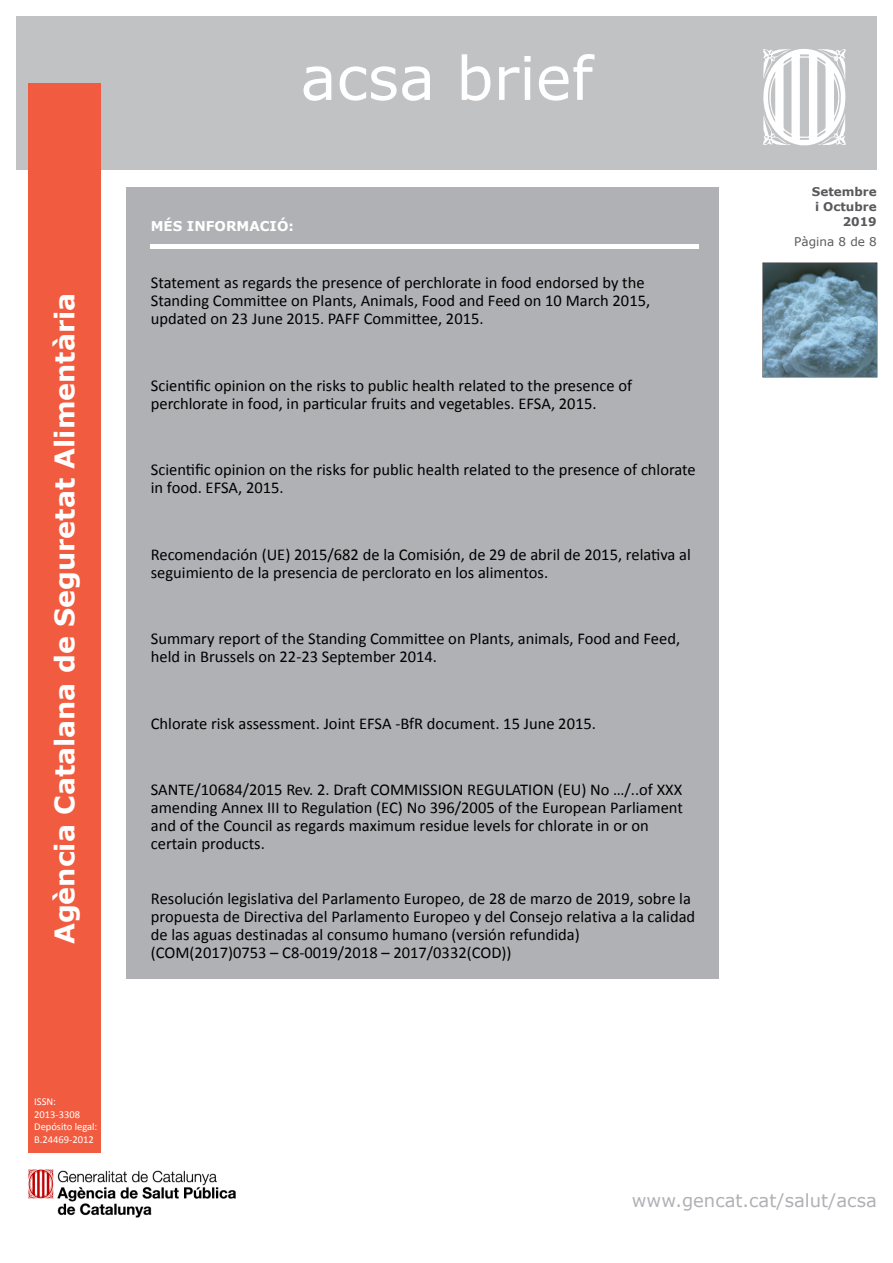
<style>
.page{position:relative;width:893px;height:1263px;background:#fff}
.page>*{position:absolute;margin:0;border:0;box-sizing:border-box;transform-origin:0 0}
.t1{font:60px "Verdana";color:#fff}
.t2{font:700 27px "Verdana";color:#fff}
.t3{font:18px "Verdana";color:#b0b1b5}
.t4{font:16.5px/18.1px "Calibri";color:#000}
.t5{font:700 13.5px "Verdana";color:#fff}
.Títulos{font:700 12px "Verdana";color:#5a5a5d}
.Títulos-2{font:12px "Verdana";color:#5a5a5d}
.t6{font:10.5px/12.6px "Calibri";color:#fff}
</style>
<div class="page">
<div style="left:16px;top:17px;width:861px;height:153px;background:#c1c2c4"></div>
<div style="left:29px;top:84px;width:72px;height:1069px;background:#f15c40"></div>
<svg style="left:763px;top:49px;width:83px;height:96px"></svg>
<img style="left:28px;top:1169px;width:208px;height:49px">
<svg style="left:762px;top:262px;width:115px;height:116px"></svg>
<img style="left:763px;top:263px;width:114px;height:114px">
<div style="left:126px;top:187px;width:592px;height:791px;background:#b0b1b5"></div>
<div style="left:151px;top:244px;width:548px;height:5px;background:#fff"></div>
<h2 class="t2" style="left:47px;top:944px;width:653px;rotate:-90deg">Agència Catalana de Seguretat Alimentària</h2>
<h1 class="t1" style="left:300px;top:40px;width:294px">acsa brief</h1>
<p class="t5" style="left:151px;top:217px;width:145px">MÉS INFORMACIÓ:</p>
<p class="t4" style="left:151px;top:273px;width:501px">Statement as regards the presence of perchlorate in food endorsed by the<br>Standing Committee on Plants, Animals, Food and Feed on 10 March 2015, updated on 23 June 2015. PAFF Committee, 2015.</p>
<p class="t4" style="left:151px;top:375px;width:483px">Scientific opinion on the risks to public health related to the presence of perchlorate in food, in particular fruits and vegetables. EFSA, 2015.</p>
<p class="t4" style="left:151px;top:460px;width:546px">Scientific opinion on the risks for public health related to the presence of chlorate in food. EFSA, 2015.</p>
<p class="t4" style="left:151px;top:544px;width:542px">Recomendación (UE) 2015/682 de la Comisión, de 29 de abril de 2015, relativa al seguimiento de la presencia de perclorato en los alimentos.</p>
<p class="t4" style="left:151px;top:629px;width:531px">Summary report of the Standing Committee on Plants, animals, Food and Feed, held in Brussels on 22-23 September 2014.</p>
<p class="t4" style="left:151px;top:713px;width:447px">Chlorate risk assessment. Joint EFSA -BfR document. 15 June 2015.</p>
<p class="t4" style="left:151px;top:779px;width:534px">SANTE/10684/2015 Rev. 2. Draft COMMISSION REGULATION (EU) No …/..of XXX amending Annex III to Regulation (EC) No 396/2005 of the European Parliament and of the Council as regards maximum residue levels for chlorate in or on certain products.</p>
<p class="t4" style="left:151px;top:889px;width:546px">Resolución legislativa del Parlamento Europeo, de 28 de marzo de 2019, sobre la propuesta de Directiva del Parlamento Europeo y del Consejo relativa a la calidad de las aguas destinadas al consumo humano (versión refundida) (COM(2017)0753 – C8-0019/2018 – 2017/0332(COD))</p>
<p class="Títulos" style="left:812px;top:184px;width:66px">Setembre</p>
<p class="Títulos" style="left:815px;top:199px;width:63px">i Octubre</p>
<p class="Títulos" style="left:843px;top:214px;width:36px">2019</p>
<p class="Títulos-2" style="left:794px;top:234px;width:84px">Pàgina 8 de 8</p>
<p class="t6" style="left:34px;top:1095px;width:65px">ISSN:<br>2013-3308<br>Depósito legal:<br>B.24469-2012</p>
<p class="t3" style="left:632px;top:1189px;width:246px">www.gencat.cat/salut/acsa</p>
</div>
